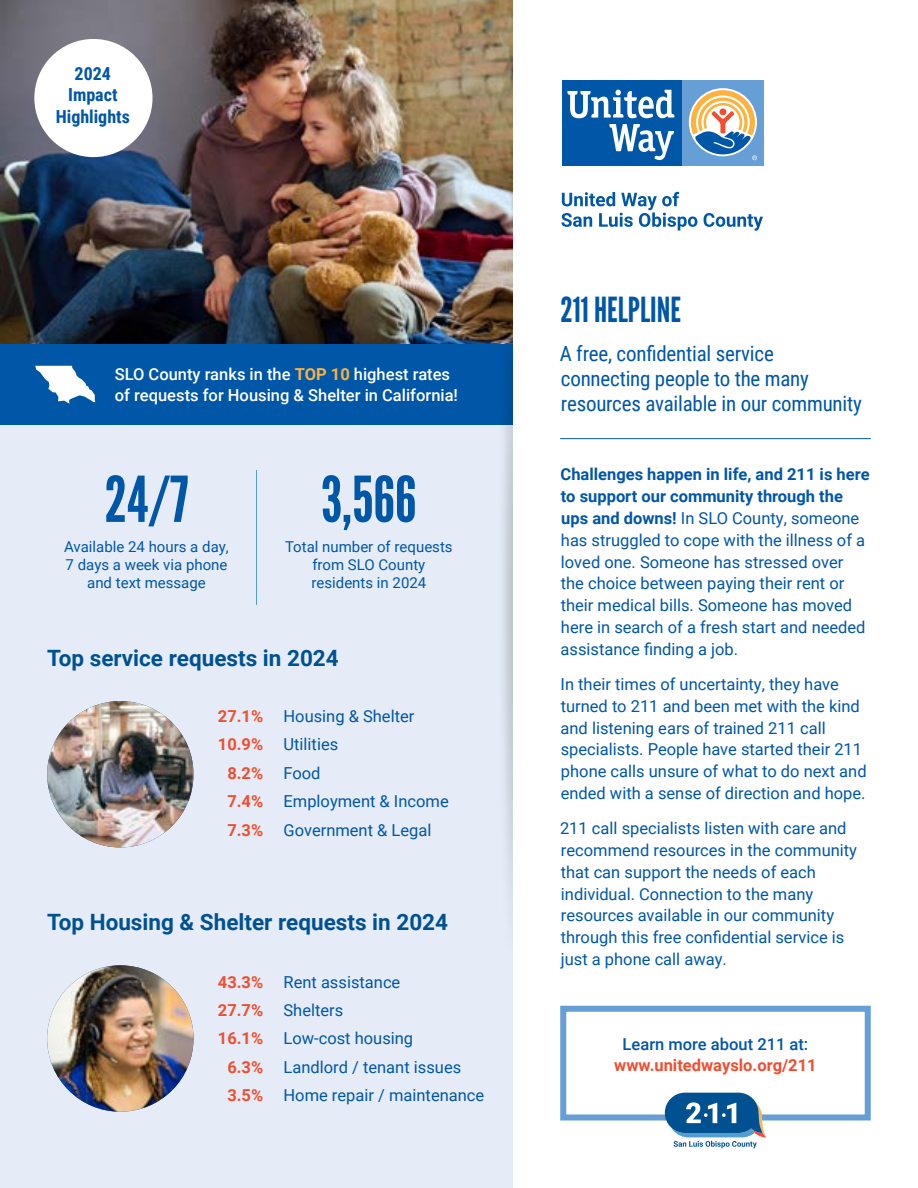
<style>
.page{position:relative;width:918px;height:1188px;background:#fff}
.page>*{position:absolute;margin:0;border:0;box-sizing:border-box;transform-origin:0 0}
.t1{font:63px "League Gothic";color:#0056a7}
.t2{font:34.5px "League Gothic";color:#0056a7}
.t3{font:700 22.5px "Roboto";color:#005191}
.t4{font:21px/25.2px "Roboto Condensed";letter-spacing:-.01em;color:#0056a7}
.t5{font:700 18px/21.6px "Roboto Condensed";color:#0056a7;text-align:center}
.t6{font:16.5px/21.8px "Roboto";color:#0056a7}
.t7{font:500 16.5px/20.4px "Roboto";color:#fff}
.t8{font:700 16.5px/28.3px "Roboto";color:#f04e31;text-align:center}
.t9{font:500 16.5px "Roboto";color:#0056a7}
.t10{font:15px/18px "Roboto";color:#0056a7;text-align:center}
.s1{font-weight:700;color:#fcb23d}
.s2{font-weight:700}
</style>
<div class="page">
<div style="left:0;top:0;width:513px;height:1188px;background:#e6ecf7"></div>
<hr style="left:560px;top:438px;width:311px;height:1px;background:#0056a7">
<svg style="left:561px;top:192px;width:136px;height:39px"></svg>
<svg style="left:704px;top:213px;width:59px;height:18px"></svg>
<div style="left:682px;top:80px;width:82px;height:86px;background:#669fd5"></div>
<div style="left:562px;top:80px;width:120px;height:86px;background:#0056a7"></div>
<svg style="left:567px;top:90px;width:107px;height:70px"></svg>
<svg style="left:691px;top:90px;width:66px;height:70px"></svg>
<div style="left:560px;top:1006px;width:311px;height:114px;border:6px solid #669fd5"></div>
<img style="left:0;top:0;width:513px;height:344px">
<svg style="left:665px;top:1093px;width:101px;height:55px"></svg>
<img style="left:47px;top:701px;width:147px;height:146px;border-radius:73px">
<div style="left:0;top:344px;width:513px;height:81px;background:#0056a7"></div>
<svg style="left:35px;top:366px;width:60px;height:38px"></svg>
<hr style="left:256px;top:470px;width:1px;height:135px;background:#539ed0">
<div style="left:34px;top:39px;width:119px;height:118px;background:#fff;border-radius:50%"></div>
<img style="left:47px;top:965px;width:147px;height:147px;border-radius:73px">
<img style="left:496px;top:234px;width:17px;height:665px">
<p class="t5" style="left:56px;top:62px;width:76px">2024<br>Impact<br>Highlights</p>
<p class="t7" style="left:115px;top:364px;width:345px">SLO County ranks in the <span class="s1">TOP 10</span> highest rates of requests for Housing &amp; Shelter in California!</p>
<h1 class="t1" style="left:105px;top:462px;width:85px">24/7</h1>
<p class="t10" style="left:64px;top:537px;width:166px">Available 24 hours a day,<br>7 days a week via phone and text message</p>
<h1 class="t1" style="left:321px;top:462px;width:97px">3,566</h1>
<p class="t10" style="left:285px;top:537px;width:169px">Total number of requests from SLO County residents in 2024</p>
<h3 class="t3" style="left:47px;top:642px;width:293px">Top service requests in 2024</h3>
<p class="t8" style="left:218px;top:701px;width:47px">27.1%<br>10.9%<br>8.2%<br>7.4%<br>7.3%</p>
<p class="t6" style="left:284px;top:701px;width:167px;line-height:28.3px">Housing &amp; Shelter<br>Utilities<br>Food<br>Employment &amp; Income<br>Government &amp; Legal</p>
<h3 class="t3" style="left:47px;top:906px;width:402px">Top Housing &amp; Shelter requests in 2024</h3>
<p class="t8" style="left:218px;top:967px;width:47px">43.3%<br>27.7%<br>16.1%<br>6.3%<br>3.5%</p>
<p class="t6" style="left:284px;top:967px;width:202px;line-height:28.3px">Rent assistance<br>Shelters<br>Low-cost housing<br>Landlord / tenant issues<br>Home repair / maintenance</p>
<h2 class="t2" style="left:560px;top:290px;width:122px">211 HELPLINE</h2>
<p class="t4" style="left:560px;top:340px;width:304px">A free, confidential service connecting people to the many resources available in our community</p>
<p class="t6" style="left:561px;top:463px;width:311px"><span class="s2">Challenges happen in life, and 211 is here to support our community through the ups and downs!</span> In SLO County, someone has struggled to cope with the illness of a loved one. Someone has stressed over the choice between paying their rent or their medical bills. Someone has moved here in search of a fresh start and needed assistance finding a job.</p>
<p class="t6" style="left:561px;top:673px;width:308px">In their times of uncertainty, they have turned to 211 and been met with the kind and listening ears of trained 211 call specialists. People have started their 211 phone calls unsure of what to do next and ended with a sense of direction and hope.</p>
<p class="t6" style="left:560px;top:817px;width:299px">211 call specialists listen with care and recommend resources in the community that can support the needs of each individual. Connection to the many resources available in our community through this free confidential service is just a phone call away.</p>
<p class="t9" style="left:623px;top:1033px;width:187px">Learn more about 211 at:</p>
<p class="t8" style="left:614px;top:1050px;width:204px">www.unitedwayslo.org/211</p>
</div>
